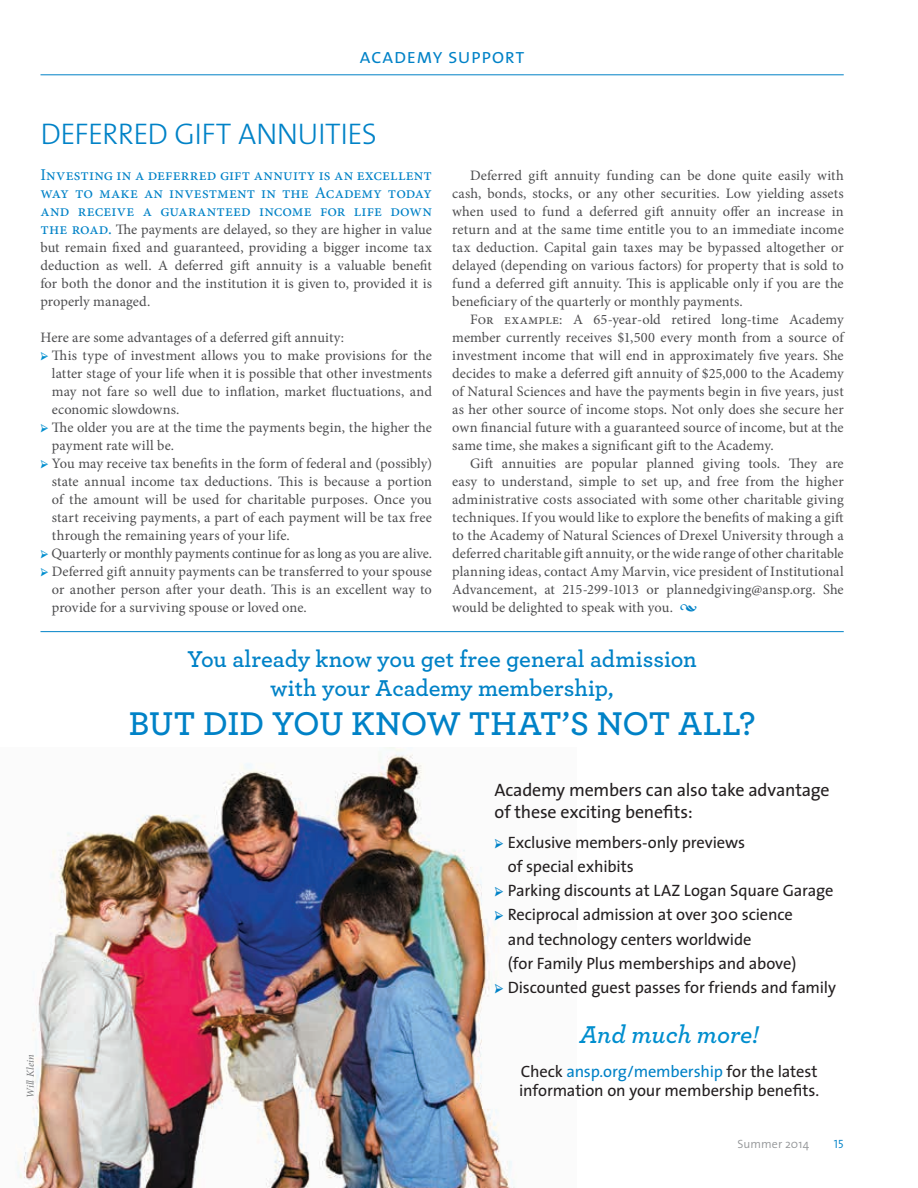
<style>
.page{position:relative;width:918px;height:1188px;background:#fff}
.page>*{position:absolute;margin:0;border:0;box-sizing:border-box;transform-origin:0 0}
.t1{font:600 34.5px "Archer";letter-spacing:-.005em;color:#0082c7}
.t2{font:30px "The Sans Light Caps";letter-spacing:-.02em;color:#0082c7}
.t3{font:italic 600 25.5px "Archer";letter-spacing:-.005em;color:#008ece}
.t4{font:600 24px/28.8px "Archer";letter-spacing:-.005em;color:#0082c7;text-align:center}
.t5{font:21px "The Sans Semi Light Caps";letter-spacing:.005em;color:#0082c7}
.t6{font:18px/21.6px "The Sans";letter-spacing:-.01em;color:#231f20}
.t7{font:16.5px/24px "The Sans";letter-spacing:-.01em;color:#231f20}
.t8{font:16.5px/18px "Minion Pro";letter-spacing:.005em;color:#0082c7;text-align:justify}
.t9{font:14.4px/18px "Minion Pro";letter-spacing:.005em;color:#4d4d4f;text-align:justify}
.t10{font:300 12px "The Sans";letter-spacing:.005em;color:#949698}
.t11{font:12px "The Sans Semi Light Caps";color:#0082c7}
.t12{font:italic 10.5px "Minion Pro";color:#77797b}
.s1{font-size:16.5px;color:#0082c7}
.s2{color:#008ece}
.s3{font-style:italic;font-size:16.5px;color:#0082c7}
.s4{font-family:"Minion Pro";color:#0082c7}
.s5{color:#0082c7}
</style>
<div class="page">
<hr style="left:40px;top:74px;width:804px;height:1px;background:#0082c7">
<img style="left:17px;top:748px;width:498px;height:440px">
<hr style="left:40px;top:631px;width:804px;height:1px;background:#0082c7">
<h3 class="t5" style="left:360px;top:39px;width:167px">academy support</h3>
<h2 class="t2" style="left:40px;top:109px;width:338px">DEFERRED GIFT ANNUITIES</h2>
<p class="t8" style="left:40px;top:166px;width:393px">Investing in a deferred gift annuity is an excellent way to make an investment in the Academy today and receive a guaranteed income for life down</p>
<p class="t9" style="left:40px;top:220px;width:393px"><span class="s1">the road.</span> The payments are delayed, so they are higher in value but remain fixed and guaranteed, providing a bigger income tax deduction as well. A deferred gift annuity is a valuable benefit for both the donor and the institution it is given to, provided it is properly managed.</p>
<p class="t9" style="left:41px;top:328px;width:305px">Here are some advantages of a deferred gift annuity:</p>
<p class="t9" style="left:52px;top:346px;width:382px;text-indent:-11px"><span class="s2">➢</span> This type of investment allows you to make provisions for the latter stage of your life when it is possible that other investments may not fare so well due to inflation, market fluctuations, and economic slowdowns.</p>
<p class="t9" style="left:52px;top:418px;width:382px;text-indent:-11px"><span class="s2">➢</span> The older you are at the time the payments begin, the higher the payment rate will be.</p>
<p class="t9" style="left:52px;top:454px;width:382px;text-indent:-11px"><span class="s2">➢</span> You may receive tax benefits in the form of federal and (possibly) state annual income tax deductions. This is because a portion of the amount will be used for charitable purposes. Once you start receiving payments, a part of each payment will be tax free through the remaining years of your life.</p>
<p class="t9" style="left:41px;top:544px;width:393px"><span class="s2">➢</span> Quarterly or monthly payments continue for as long as you are alive.</p>
<p class="t9" style="left:52px;top:562px;width:382px;text-indent:-11px"><span class="s2">➢</span> Deferred gift annuity payments can be transferred to your spouse or another person after your death. This is an excellent way to provide for a surviving spouse or loved one.</p>
<p class="t9" style="left:452px;top:166px;width:393px;text-indent:18px">Deferred gift annuity funding can be done quite easily with cash, bonds, stocks, or any other securities. Low yielding assets when used to fund a deferred gift annuity offer an increase in return and at the same time entitle you to an immediate income tax deduction. Capital gain taxes may be bypassed altogether or delayed (depending on various factors) for property that is sold to fund a deferred gift annuity. This is applicable only if you are the beneficiary of the quarterly or monthly payments.</p>
<p class="t9" style="left:452px;top:310px;width:394px;text-indent:18px">For example: A 65-year-old retired long-time Academy member currently receives $1,500 every month from a source of investment income that will end in approximately five years. She decides to make a deferred gift annuity of $25,000 to the Academy of Natural Sciences and have the payments begin in five years, just as her other source of income stops. Not only does she secure her own financial future with a guaranteed source of income, but at the same time, she makes a significant gift to the Academy.</p>
<p class="t9" style="left:452px;top:454px;width:393px;text-indent:18px">Gift annuities are popular planned giving tools. They are easy to understand, simple to set up, and free from the higher administrative costs associated with some other charitable giving techniques. If you would like to explore the benefits of making a gift to the Academy of Natural Sciences of Drexel University through a deferred charitable gift annuity, or the wide range of other charitable planning ideas, contact Amy Marvin, vice president of Institutional Advancement, at 215-299-1013 or plannedgiving@ansp.org. She would be delighted to speak with you. <span class="s3">•</span></p>
<p class="t12" style="left:23px;top:1098px;width:46px;rotate:-90deg">Will Klein</p>
<h3 class="t4" style="left:187px;top:643px;width:511px">You already know you get free general admission with your Academy membership,</h3>
<h1 class="t1" style="left:129px;top:698px;width:628px">BUT DID YOU KNOW THAT’S NOT ALL?</h1>
<p class="t6" style="left:495px;top:779px;width:337px">Academy members can also take advantage of these exciting benefits:</p>
<p class="t7" style="left:508px;top:830px;width:239px;text-indent:-13px"><span class="s4">➢</span> Exclusive members-only previews of special exhibits</p>
<p class="t7" style="left:495px;top:878px;width:340px"><span class="s4">➢</span> Parking discounts at LAZ Logan Square Garage</p>
<p class="t7" style="left:508px;top:902px;width:290px;text-indent:-13px"><span class="s4">➢</span> Reciprocal admission at over 300 science and technology centers worldwide<br>(for Family Plus memberships and above)</p>
<p class="t7" style="left:495px;top:974px;width:343px"><span class="s4">➢</span> Discounted guest passes for friends and family</p>
<h3 class="t3" style="left:580px;top:1015px;width:181px">And much more!</h3>
<p class="t7" style="left:519px;top:1061px;width:302px;line-height:19.8px">Check <span class="s5">ansp.org/membership</span> for the latest information on your membership benefits.</p>
<p class="t10" style="left:737px;top:1134px;width:73px">Summer 2014</p>
<p class="t11" style="left:834px;top:1134px;width:11px">15</p>
</div>
